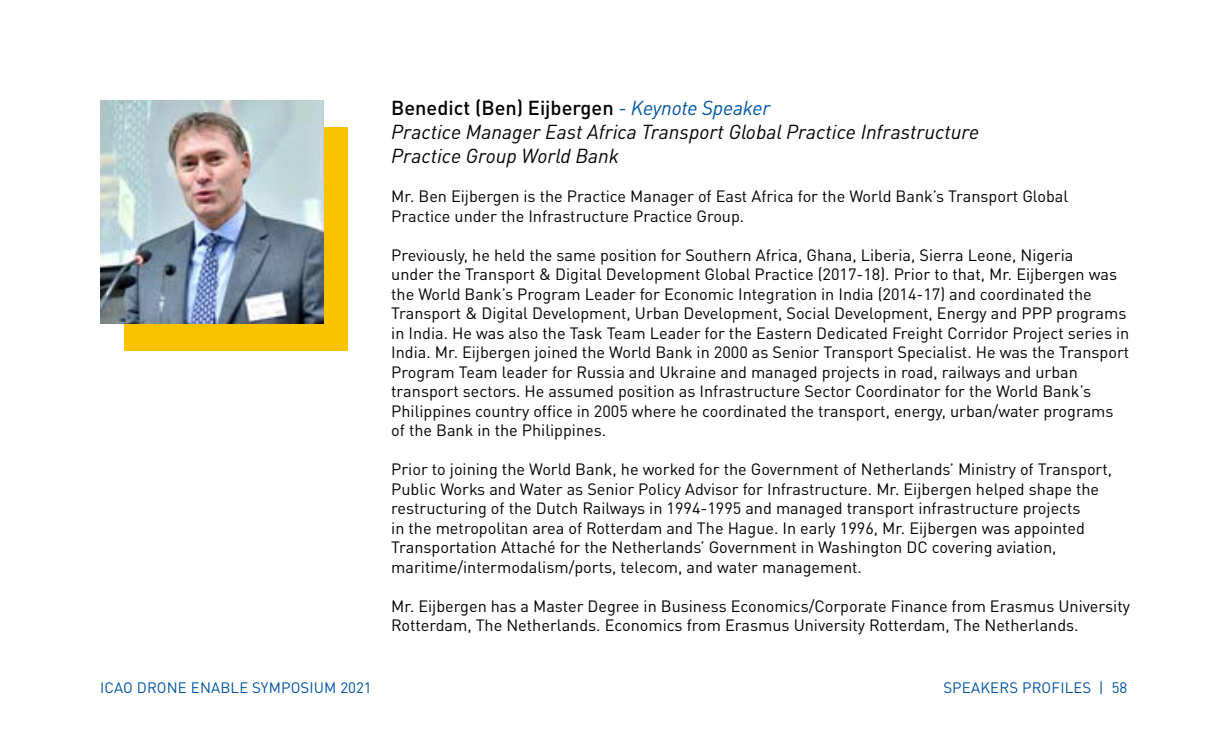
<style>
.page{position:relative;width:1230px;height:735px;background:#fff}
.page>*{position:absolute;margin:0;border:0;box-sizing:border-box;transform-origin:0 0}
.t1{font:italic 20px/24px "DINOT";color:#000}
.t2{font:16.25px/19.5px "DINOT";color:#000}
.t3{font:15px "DINOT";letter-spacing:.01em;color:#0054a4}
.s1{font-weight:500;font-style:normal}
.s2{color:#0054a4}
</style>
<div class="page">
<div style="left:125px;top:127px;width:223px;height:223px;background:#fcc400"></div>
<img style="left:100px;top:100px;width:224px;height:223px">
<p class="t1" style="left:391px;top:96px;width:590px"><span class="s1">Benedict (Ben) Eijbergen</span> <span class="s2">- Keynote Speaker<br></span>Practice Manager East Africa Transport Global Practice Infrastructure<br>Practice Group World Bank</p>
<p class="t2" style="left:391px;top:186px;width:679px">Mr. Ben Eijbergen is the Practice Manager of East Africa for the World Bank’s Transport Global<br>Practice under the Infrastructure Practice Group.</p>
<p class="t2" style="left:391px;top:245px;width:740px">Previously, he held the same position for Southern Africa, Ghana, Liberia, Sierra Leone, Nigeria<br>under the Transport &amp; Digital Development Global Practice (2017-18). Prior to that, Mr. Eijbergen was the World Bank’s Program Leader for Economic Integration in India (2014-17) and coordinated the Transport &amp; Digital Development, Urban Development, Social Development, Energy and PPP programs in India. He was also the Task Team Leader for the Eastern Dedicated Freight Corridor Project series in India. Mr. Eijbergen joined the World Bank in 2000 as Senior Transport Specialist. He was the Transport Program Team leader for Russia and Ukraine and managed projects in road, railways and urban transport sectors. He assumed position as Infrastructure Sector Coordinator for the World Bank’s Philippines country office in 2005 where he coordinated the transport, energy, urban/water programs of the Bank in the Philippines.</p>
<p class="t2" style="left:391px;top:459px;width:722px">Prior to joining the World Bank, he worked for the Government of Netherlands’ Ministry of Transport, Public Works and Water as Senior Policy Advisor for Infrastructure. Mr. Eijbergen helped shape the restructuring of the Dutch Railways in 1994-1995 and managed transport infrastructure projects<br>in the metropolitan area of Rotterdam and The Hague. In early 1996, Mr. Eijbergen was appointed Transportation Attaché for the Netherlands’ Government in Washington DC covering aviation, maritime/intermodalism/ports, telecom, and water management.</p>
<p class="t2" style="left:391px;top:596px;width:740px">Mr. Eijbergen has a Master Degree in Business Economics/Corporate Finance from Erasmus University<br>Rotterdam, The Netherlands. Economics from Erasmus University Rotterdam, The Netherlands.</p>
<p class="t3" style="left:100px;top:678px;width:273px">ICAO DRONE ENABLE SYMPOSIUM 2021</p>
<p class="t3" style="left:943px;top:678px;width:186px">SPEAKERS PROFILES | 58</p>
</div>
